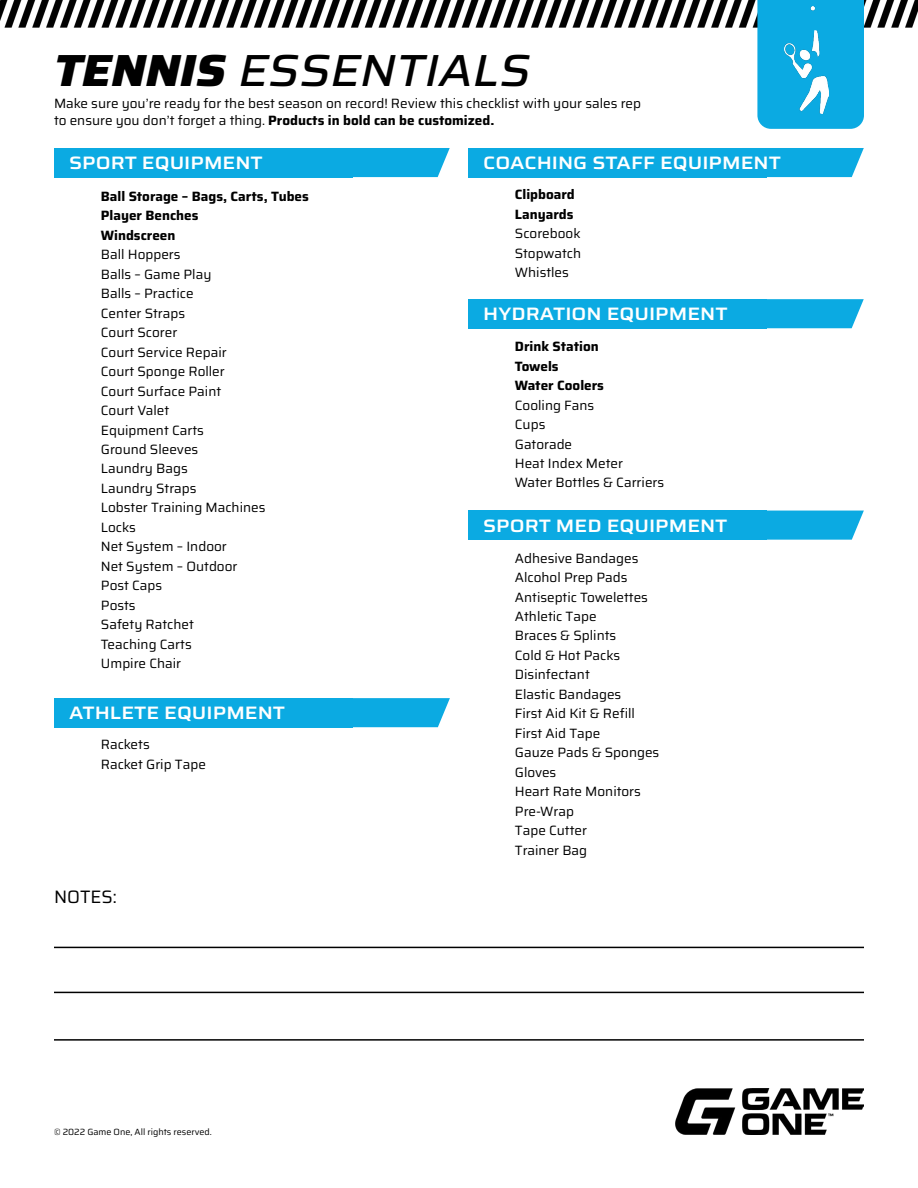
<style>
.page{position:relative;width:918px;height:1188px;background:#fff}
.page>*{position:absolute;margin:0;border:0;box-sizing:border-box;transform-origin:0 0}
.t1{font:italic 500 45px "Saira Semi Expanded";color:#000}
.t2{font:600 18px "Saira Expanded";color:#fff}
.t3{font:18px "Saira";color:#000}
.t4{font:13.5px/19.5px "Saira";color:#000}
.t5{font:700 13.5px/19.5px "Saira";color:#000}
.t6{font:9px "Saira";color:#000}
.s1{font-weight:800}
.s2{font-weight:700}
</style>
<div class="page">
<img style="left:676px;top:1088px;width:188px;height:46px">
<img style="left:0;top:0;width:918px;height:27px">
<div style="left:757px;top:0;width:107px;height:129px;background:#0baae2"></div>
<img style="left:784px;top:7px;width:44px;height:106px">
<div style="left:54px;top:148px;width:298px;height:29px;background:#0baae2"></div>
<div style="left:352px;top:148px;width:98px;height:29px;background:#0baae2"></div>
<div style="left:468px;top:148px;width:298px;height:29px;background:#0baae2"></div>
<div style="left:766px;top:148px;width:98px;height:29px;background:#0baae2"></div>
<div style="left:468px;top:299px;width:298px;height:29px;background:#0baae2"></div>
<svg style="left:766px;top:299px;width:98px;height:29px;background:#1bafe3"></svg>
<div style="left:468px;top:511px;width:298px;height:29px;background:#0baae2"></div>
<svg style="left:766px;top:511px;width:98px;height:29px;background:#1db0e4"></svg>
<div style="left:54px;top:698px;width:298px;height:29px;background:#0baae2"></div>
<svg style="left:352px;top:698px;width:98px;height:29px;background:#1bafe3"></svg>
<hr style="left:54px;top:947px;width:810px;height:1px;background:#000">
<hr style="left:54px;top:992px;width:810px;height:1px;background:#000">
<hr style="left:54px;top:1039px;width:810px;height:2px;background:#000">
<h1 class="t1" style="left:54px;top:33px;width:478px"><span class="s1">TENNIS</span> ESSENTIALS</h1>
<p class="t4" style="left:54px;top:95px;width:589px;line-height:16.2px">Make sure you’re ready for the best season on record! Review this checklist with your sales rep to ensure you don’t forget a thing. <span class="s2">Products in bold can be customized.</span></p>
<h2 class="t2" style="left:69px;top:148px;width:195px">SPORT EQUIPMENT</h2>
<h2 class="t2" style="left:483px;top:148px;width:299px">COACHING STAFF EQUIPMENT</h2>
<p class="t5" style="left:101px;top:186px;width:210px">Ball Storage – Bags, Carts, Tubes<br>Player Benches<br>Windscreen</p>
<p class="t4" style="left:101px;top:244px;width:166px">Ball Hoppers<br>Balls – Game Play<br>Balls – Practice<br>Center Straps<br>Court Scorer<br>Court Service Repair<br>Court Sponge Roller<br>Court Surface Paint<br>Court Valet<br>Equipment Carts<br>Ground Sleeves<br>Laundry Bags<br>Laundry Straps<br>Lobster Training Machines<br>Locks<br>Net System – Indoor<br>Net System – Outdoor<br>Post Caps<br>Posts<br>Safety Ratchet<br>Teaching Carts<br>Umpire Chair</p>
<h2 class="t2" style="left:69px;top:698px;width:217px">ATHLETE EQUIPMENT</h2>
<p class="t4" style="left:101px;top:734px;width:107px">Rackets<br>Racket Grip Tape</p>
<h2 class="t3" style="left:54px;top:882px;width:64px">NOTES:</h2>
<p class="t6" style="left:54px;top:1124px;width:159px">© 2022 Game One, All rights reserved.</p>
<p class="t5" style="left:515px;top:184px;width:61px">Clipboard<br>Lanyards</p>
<p class="t4" style="left:515px;top:223px;width:68px;text-align:justify">Scorebook Stopwatch Whistles</p>
<h2 class="t2" style="left:483px;top:299px;width:246px">HYDRATION EQUIPMENT</h2>
<p class="t5" style="left:515px;top:336px;width:91px">Drink Station<br>Towels<br>Water Coolers</p>
<p class="t4" style="left:515px;top:395px;width:151px">Cooling Fans<br>Cups<br>Gatorade<br>Heat Index Meter<br>Water Bottles &amp; Carriers</p>
<h2 class="t2" style="left:483px;top:511px;width:246px">SPORT MED EQUIPMENT</h2>
<p class="t4" style="left:515px;top:548px;width:146px">Adhesive Bandages<br>Alcohol Prep Pads<br>Antiseptic Towelettes<br>Athletic Tape<br>Braces &amp; Splints<br>Cold &amp; Hot Packs<br>Disinfectant<br>Elastic Bandages<br>First Aid Kit &amp; Refill<br>First Aid Tape<br>Gauze Pads &amp; Sponges<br>Gloves<br>Heart Rate Monitors<br>Pre-Wrap<br>Tape Cutter<br>Trainer Bag</p>
</div>
